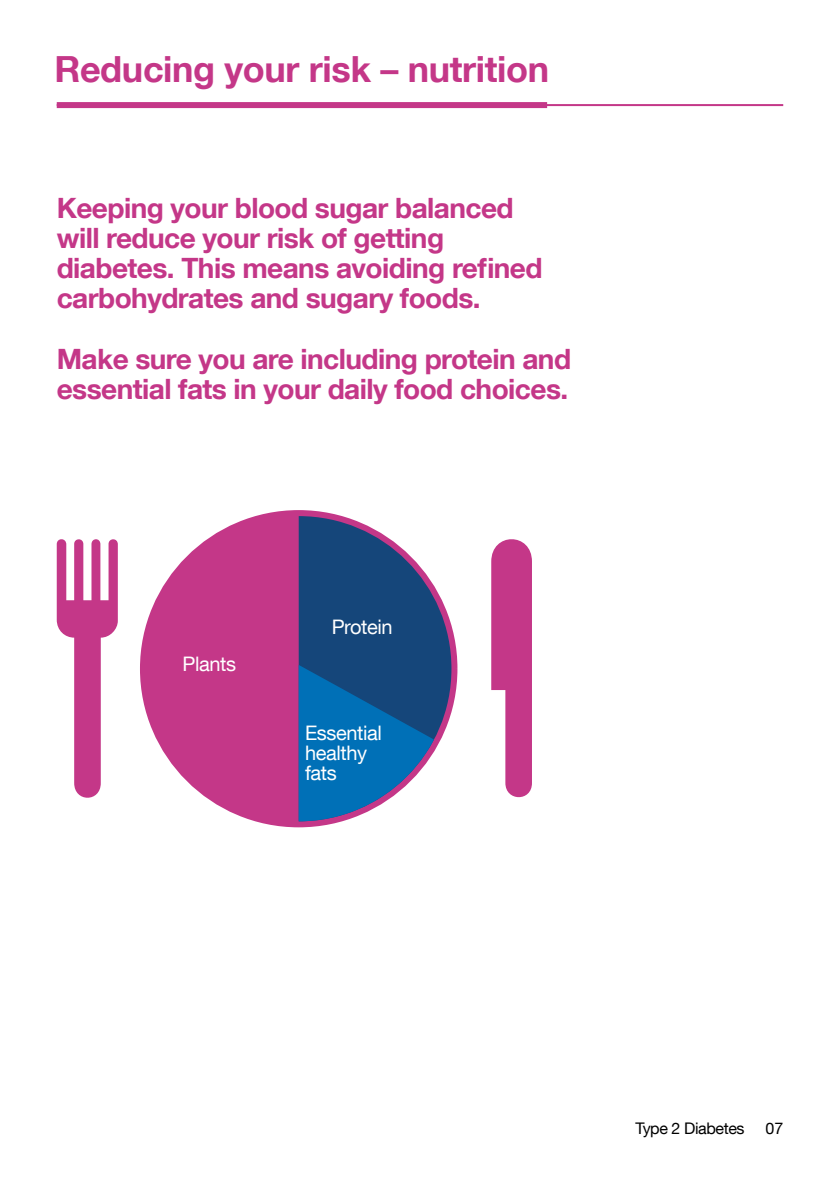
<style>
.page{position:relative;width:840px;height:1191px;background:#fff}
.page>*{position:absolute;margin:0;border:0;box-sizing:border-box;transform-origin:0 0}
.t1{font:700 36px "Helvetica Neue LT Com";letter-spacing:-.01em;color:#c43788}
.t2{font:700 28px/30px "Helvetica Neue LT Com";letter-spacing:-.02em;color:#c43788}
.t3{font:20px/20px "Helvetica Neue LT Com";letter-spacing:-.02em;color:#fff}
.t4{font:16px "Helvetica Neue LT Com";letter-spacing:-.025em;color:#000}
</style>
<div class="page">
<hr style="left:57px;top:104px;width:725px;height:2px;background:#c43788">
<div style="left:57px;top:102px;width:490px;height:6px;background:#c43788"></div>
<div style="left:140px;top:510px;width:317px;height:317px;background:#c43788;border:6px solid #c43788;border-radius:50%"></div>
<svg style="left:298px;top:516px;width:153px;height:236px;fill:#15467a"></svg>
<svg style="left:298px;top:665px;width:136px;height:156px;background:#2973ae"></svg>
<svg style="left:57px;top:539px;width:61px;height:259px"></svg>
<svg style="left:491px;top:539px;width:40px;height:259px"></svg>
<p class="t1" style="left:54px;top:47px;width:496px">Reducing your risk – nutrition</p>
<p class="t2" style="left:57px;top:193px;width:487px">Keeping your blood sugar balanced will reduce your risk of getting diabetes. This means avoiding refined carbohydrates and sugary foods.</p>
<p class="t2" style="left:57px;top:343px;width:515px">Make sure you are including protein and essential fats in your daily food choices.</p>
<p class="t3" style="left:182px;top:653px;width:55px">Plants</p>
<p class="t3" style="left:331px;top:616px;width:62px">Protein</p>
<p class="t3" style="left:305px;top:722px;width:78px">Essential healthy fats</p>
<p class="t4" style="left:635px;top:1118px;width:110px">Type 2 Diabetes</p>
<p class="t4" style="left:765px;top:1118px;width:19px">07</p>
</div>
